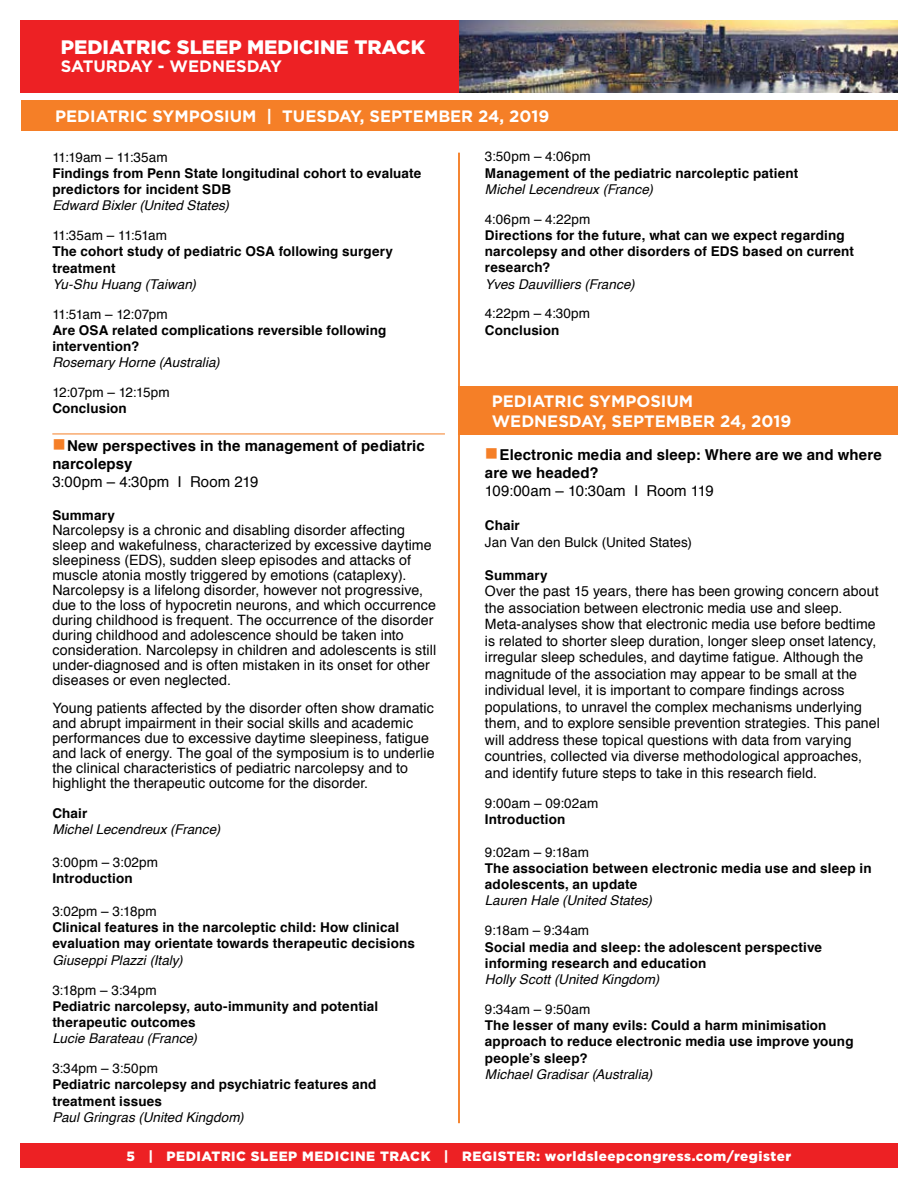
<style>
.page{position:relative;width:918px;height:1188px;background:#fff}
.page>*{position:absolute;margin:0;border:0;box-sizing:border-box;transform-origin:0 0}
.t1{font:900 19.5px "Gotham";color:#fff}
.t2{font:700 16.5px/19.8px "Gotham";color:#fff}
.t3{font:700 15px/18px "Helvetica";letter-spacing:.01em;color:#000}
.t4{font:15px "Helvetica";letter-spacing:.005em;color:#000}
.t5{font:14.25px/15px "Helvetica";letter-spacing:.005em;color:#000}
.t6{font:700 13.5px/16.2px "Helvetica";letter-spacing:.01em;color:#000}
.t7{font:italic 13.5px "Helvetica";letter-spacing:.005em;color:#000}
.t8{font:13.5px "Helvetica";letter-spacing:.01em;color:#000}
.t9{font:900 13.5px "Gotham";letter-spacing:.04em;color:#fff}
.t10{font:13.5px "Helvetica";letter-spacing:-.02em;color:#000}
.t11{font:13.5px "Helvetica";letter-spacing:-.035em;color:#000}
.t12{font:13.5px "Helvetica";letter-spacing:-.015em;color:#000}
.s1{color:#f57f27}
</style>
<div class="page">
<div style="left:20px;top:1143px;width:878px;height:25px;background:#ed2124"></div>
<img style="left:459px;top:20px;width:439px;height:73px">
<div style="left:20px;top:20px;width:439px;height:73px;background:#ed2124"></div>
<hr style="left:458px;top:153px;width:2px;height:970px;background:#f57f27">
<div style="left:21px;top:100px;width:877px;height:31px;background:#f57f27"></div>
<hr style="left:52px;top:434px;width:393px;height:1px;background:#f57f27">
<div style="left:458px;top:387px;width:440px;height:48px;background:#f57f27"></div>
<h1 class="t1" style="left:61px;top:33px;width:366px">PEDIATRIC SLEEP MEDICINE TRACK</h1>
<p class="t2" style="left:61px;top:56px;width:222px">SATURDAY - WEDNESDAY</p>
<p class="t2" style="left:55px;top:106px;width:496px">PEDIATRIC SYMPOSIUM | TUESDAY, SEPTEMBER 24, 2019</p>
<p class="t8" style="left:52px;top:146px;width:117px">11:19am – 11:35am</p>
<p class="t6" style="left:52px;top:165px;width:371px">Findings from Penn State longitudinal cohort to evaluate predictors for incident SDB</p>
<p class="t7" style="left:52px;top:195px;width:178px">Edward Bixler (United States)</p>
<p class="t10" style="left:52px;top:225px;width:116px">11:35am – 11:51am</p>
<p class="t6" style="left:52px;top:244px;width:342px">The cohort study of pediatric OSA following surgery treatment</p>
<p class="t7" style="left:52px;top:273px;width:145px">Yu-Shu Huang (Taiwan)</p>
<p class="t11" style="left:52px;top:304px;width:117px">11:51am – 12:07pm</p>
<p class="t6" style="left:52px;top:322px;width:336px">Are OSA related complications reversible following intervention?</p>
<p class="t7" style="left:52px;top:352px;width:169px">Rosemary Horne (Australia)</p>
<p class="t12" style="left:52px;top:382px;width:119px">12:07pm – 12:15pm</p>
<p class="t6" style="left:52px;top:401px;width:76px">Conclusion</p>
<p class="t3" style="left:52px;top:437px;width:374px"><span class="s1">■</span>New perspectives in the management of pediatric narcolepsy</p>
<p class="t4" style="left:52px;top:470px;width:208px">3:00pm – 4:30pm I Room 219</p>
<p class="t6" style="left:52px;top:507px;width:64px">Summary</p>
<p class="t5" style="left:52px;top:523px;width:385px">Narcolepsy is a chronic and disabling disorder affecting sleep and wakefulness, characterized by excessive daytime sleepiness (EDS), sudden sleep episodes and attacks of muscle atonia mostly triggered by emotions (cataplexy).<br>Narcolepsy is a lifelong disorder, however not progressive, due to the loss of hypocretin neurons, and which occurrence during childhood is frequent. The occurrence of the disorder during childhood and adolescence should be taken into consideration. Narcolepsy in children and adolescents is still under-diagnosed and is often mistaken in its onset for other diseases or even neglected.</p>
<p class="t5" style="left:52px;top:701px;width:384px">Young patients affected by the disorder often show dramatic and abrupt impairment in their social skills and academic performances due to excessive daytime sleepiness, fatigue and lack of energy. The goal of the symposium is to underlie the clinical characteristics of pediatric narcolepsy and to highlight the therapeutic outcome for the disorder.</p>
<p class="t6" style="left:52px;top:805px;width:37px">Chair</p>
<p class="t7" style="left:52px;top:819px;width:170px">Michel Lecendreux (France)</p>
<p class="t8" style="left:52px;top:852px;width:107px">3:00pm – 3:02pm</p>
<p class="t6" style="left:52px;top:870px;width:82px">Introduction</p>
<p class="t8" style="left:52px;top:901px;width:106px">3:02pm – 3:18pm</p>
<p class="t6" style="left:52px;top:920px;width:364px">Clinical features in the narcoleptic child: How clinical evaluation may orientate towards therapeutic decisions</p>
<p class="t7" style="left:52px;top:949px;width:132px">Giuseppi Plazzi (Italy)</p>
<p class="t8" style="left:52px;top:979px;width:106px">3:18pm – 3:34pm</p>
<p class="t6" style="left:52px;top:998px;width:328px">Pediatric narcolepsy, auto-immunity and potential therapeutic outcomes</p>
<p class="t7" style="left:52px;top:1028px;width:146px">Lucie Barateau (France)</p>
<p class="t8" style="left:52px;top:1058px;width:107px">3:34pm – 3:50pm</p>
<p class="t6" style="left:52px;top:1077px;width:326px">Pediatric narcolepsy and psychiatric features and treatment issues</p>
<p class="t7" style="left:52px;top:1106px;width:193px">Paul Gringras (United Kingdom)</p>
<p class="t8" style="left:485px;top:146px;width:107px">3:50pm – 4:06pm</p>
<p class="t6" style="left:485px;top:165px;width:315px">Management of the pediatric narcoleptic patient</p>
<p class="t7" style="left:485px;top:179px;width:170px">Michel Lecendreux (France)</p>
<p class="t8" style="left:485px;top:209px;width:107px">4:06pm – 4:22pm</p>
<p class="t6" style="left:485px;top:227px;width:371px">Directions for the future, what can we expect regarding narcolepsy and other disorders of EDS based on current research?</p>
<p class="t7" style="left:485px;top:273px;width:151px">Yves Dauvilliers (France)</p>
<p class="t8" style="left:485px;top:303px;width:107px">4:22pm – 4:30pm</p>
<p class="t6" style="left:485px;top:322px;width:76px">Conclusion</p>
<p class="t2" style="left:492px;top:392px;width:301px">PEDIATRIC SYMPOSIUM<br>WEDNESDAY, SEPTEMBER 24, 2019</p>
<p class="t3" style="left:485px;top:446px;width:398px"><span class="s1">■</span>Electronic media and sleep: Where are we and where are we headed?</p>
<p class="t4" style="left:485px;top:479px;width:230px">109:00am – 10:30am I Room 119</p>
<p class="t6" style="left:485px;top:518px;width:37px">Chair</p>
<p class="t8" style="left:485px;top:532px;width:209px">Jan Van den Bulck (United States)</p>
<p class="t6" style="left:485px;top:567px;width:64px">Summary</p>
<p class="t5" style="left:485px;top:583px;width:397px;line-height:16.5px">Over the past 15 years, there has been growing concern about the association between electronic media use and sleep.<br>Meta-analyses show that electronic media use before bedtime is related to shorter sleep duration, longer sleep onset latency, irregular sleep schedules, and daytime fatigue. Although the magnitude of the association may appear to be small at the individual level, it is important to compare findings across populations, to unravel the complex mechanisms underlying them, and to explore sensible prevention strategies. This panel will address these topical questions with data from varying countries, collected via diverse methodological approaches, and identify future steps to take in this research field.</p>
<p class="t8" style="left:485px;top:793px;width:115px">9:00am – 09:02am</p>
<p class="t6" style="left:485px;top:811px;width:82px">Introduction</p>
<p class="t8" style="left:485px;top:842px;width:106px">9:02am – 9:18am</p>
<p class="t6" style="left:485px;top:860px;width:388px">The association between electronic media use and sleep in adolescents, an update</p>
<p class="t7" style="left:485px;top:890px;width:169px">Lauren Hale (United States)</p>
<p class="t8" style="left:485px;top:920px;width:106px">9:18am – 9:34am</p>
<p class="t6" style="left:485px;top:939px;width:339px">Social media and sleep: the adolescent perspective informing research and education</p>
<p class="t7" style="left:485px;top:969px;width:176px">Holly Scott (United Kingdom)</p>
<p class="t8" style="left:485px;top:999px;width:107px">9:34am – 9:50am</p>
<p class="t6" style="left:485px;top:1018px;width:370px">The lesser of many evils: Could a harm minimisation approach to reduce electronic media use improve young people’s sleep?</p>
<p class="t7" style="left:485px;top:1064px;width:169px">Michael Gradisar (Australia)</p>
<p class="t9" style="left:126px;top:1147px;width:666px">5 | PEDIATRIC SLEEP MEDICINE TRACK | REGISTER: worldsleepcongress.com/register</p>
</div>
